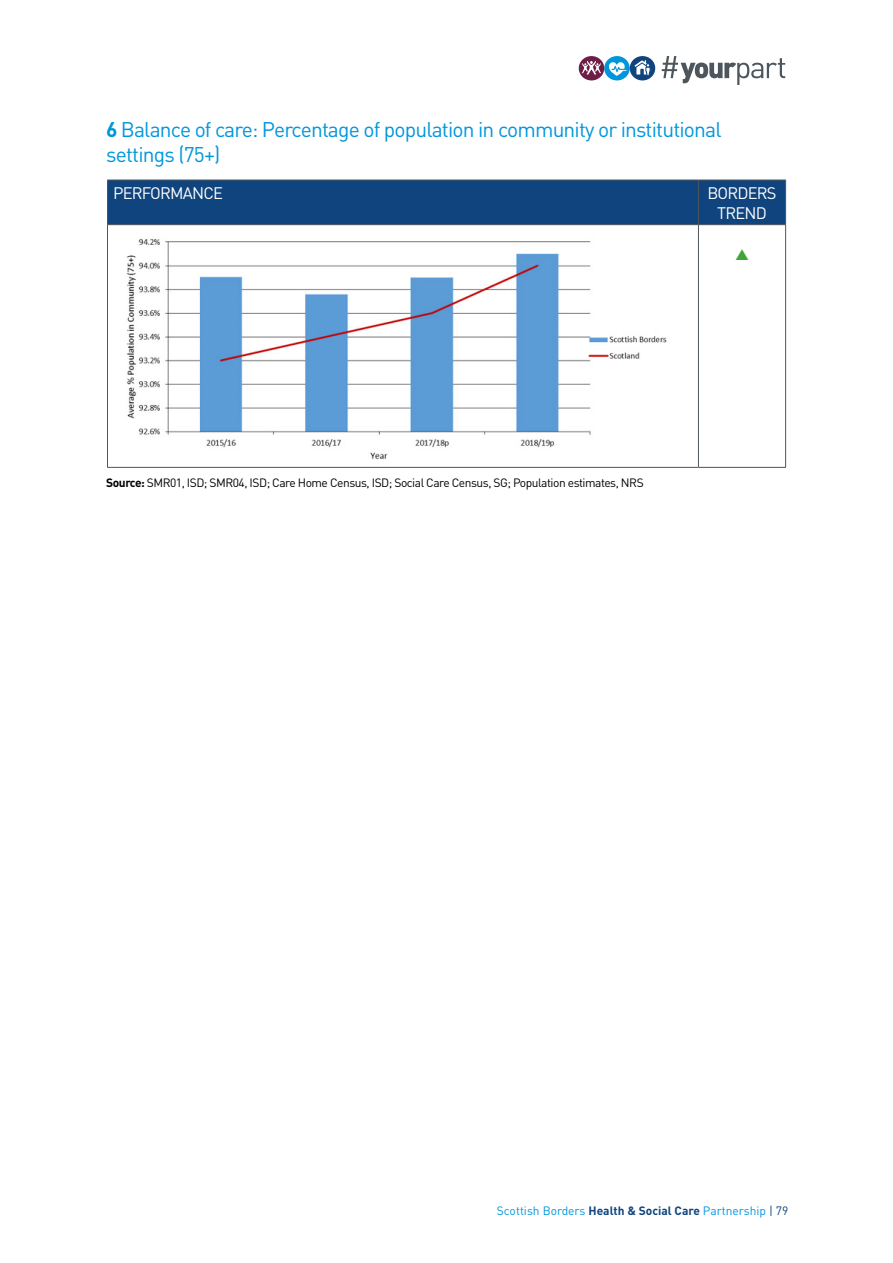
<style>
.page{position:relative;width:893px;height:1263px;background:#fff}
.page>*{position:absolute;margin:0;border:0;box-sizing:border-box;transform-origin:0 0}
.t1{font:21px/25.2px "DIN";letter-spacing:-.04em;color:#0096dc}
.t2{font:16.5px/19.8px "DIN";letter-spacing:-.05em;color:#fff;text-align:center}
.t3{font:12px "DIN";letter-spacing:-.04em;color:#000}
.t4{font:12px "DIN";color:#0096dc}
.s1{font-weight:700}
.s2{font-weight:700;color:#10447e}
.s3{color:#10447e}
</style>
<div class="page">
<div style="left:604px;top:56px;width:26px;height:24px;background:#0096dc;border-radius:50%"></div>
<div style="left:579px;top:56px;width:25px;height:24px;background:#6e1e46;border-radius:50%"></div>
<svg style="left:582px;top:61px;width:19px;height:14px"></svg>
<div style="left:630px;top:56px;width:25px;height:24px;background:#10447e;border-radius:50%"></div>
<svg style="left:662px;top:56px;width:123px;height:29px"></svg>
<svg style="left:635px;top:60px;width:15px;height:16px"></svg>
<svg style="left:609px;top:62px;width:17px;height:14px"></svg>
<div style="left:108px;top:181px;width:677px;height:43px;background:#10447e"></div>
<hr style="left:107px;top:224px;width:591px;height:1px;background:#4c565c">
<hr style="left:698px;top:224px;width:88px;height:1px;background:#4c565c">
<hr style="left:107px;top:467px;width:591px;height:1px;background:#4c565c">
<hr style="left:698px;top:467px;width:88px;height:1px;background:#4c565c">
<hr style="left:107px;top:180px;width:591px;height:1px;background:#4c565c">
<hr style="left:107px;top:180px;width:1px;height:44px;background:#4c565c">
<hr style="left:698px;top:180px;width:88px;height:1px;background:#4c565c">
<hr style="left:698px;top:180px;width:1px;height:44px;background:#4c565c">
<hr style="left:785px;top:180px;width:1px;height:44px;background:#4c565c">
<hr style="left:107px;top:225px;width:1px;height:242px;background:#4c565c">
<hr style="left:698px;top:225px;width:1px;height:242px;background:#4c565c">
<hr style="left:785px;top:225px;width:1px;height:242px;background:#4c565c">
<img style="left:126px;top:239px;width:541px;height:220px">
<h1 class="t1" style="left:106px;top:116px;width:617px"><span class="s1">6</span> Balance of care: Percentage of population in community or institutional settings (75+)</h1>
<h2 class="t2" style="left:113px;top:183px;width:111px">PERFORMANCE</h2>
<h2 class="t2" style="left:707px;top:183px;width:71px">BORDERS<br>TREND</h2>
<p class="t3" style="left:106px;top:475px;width:539px"><span class="s1">Source:</span> SMR01, ISD; SMR04, ISD; Care Home Census, ISD; Social Care Census, SG; Population estimates, NRS</p>
<p class="t4" style="left:497px;top:1203px;width:293px">Scottish Borders <span class="s2">Health &amp; Social Care</span> Partnership <span class="s3">| 79</span></p>
</div>
